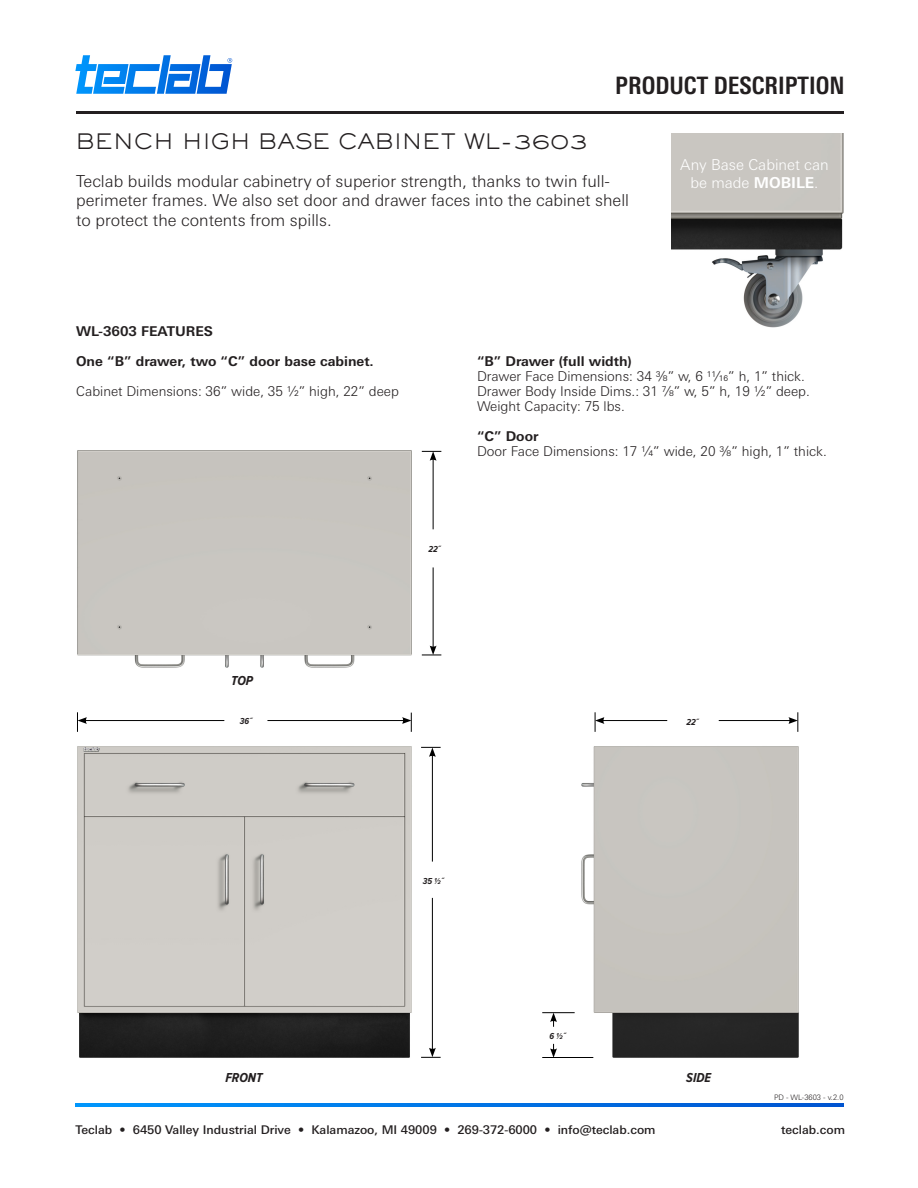
<style>
.page{position:relative;width:918px;height:1188px;background:#fff}
.page>*{position:absolute;margin:0;border:0;box-sizing:border-box;transform-origin:0 0}
.t1{font:700 condensed 24px "Univers Next Pro";color:#231f20}
.t2{font:300 21px "Sackers Gothic Std";color:#231f20}
.t3{font:300 16.5px/19.8px "Univers Next Pro";color:#231f20}
.t4{font:300 15px/18px "Univers Next Pro";color:#fff;text-align:center}
.t5{font:300 13.5px "Univers Next Pro";color:#231f20}
.t6{font:700 13.5px "Univers Next Pro";color:#231f20}
.t7{font:italic 700 13.5px "Proxima Nova Cond";color:#231f20}
.t8{font:500 12px "Univers Next Pro";color:#231f20}
.t9{font:italic 700 9px "Proxima Nova Cond";letter-spacing:.09em;color:#231f20}
.t10{font:300 7.5px "Univers Next Pro";color:#231f20}
.s1{font-weight:700}
</style>
<div class="page">
<img style="left:77px;top:746px;width:335px;height:312px">
<img style="left:581px;top:746px;width:218px;height:312px">
<svg style="left:75px;top:55px;width:157px;height:39px"></svg>
<svg style="left:76px;top:1104px;width:768px;height:3px;background:#0074e6"></svg>
<hr style="left:76px;top:111px;width:768px;height:3px;background:#231f20">
<hr style="left:267px;top:720px;width:138px;height:1px;background:#000">
<hr style="left:85px;top:720px;width:139px;height:1px;background:#000">
<svg style="left:77px;top:712px;width:10px;height:20px"></svg>
<svg style="left:402px;top:713px;width:10px;height:19px"></svg>
<hr style="left:719px;top:720px;width:72px;height:1px;background:#000">
<hr style="left:602px;top:720px;width:65px;height:1px;background:#000">
<svg style="left:788px;top:712px;width:11px;height:20px"></svg>
<svg style="left:595px;top:712px;width:9px;height:20px"></svg>
<hr style="left:433px;top:567px;width:1px;height:81px;background:#000">
<hr style="left:433px;top:458px;width:1px;height:71px;background:#000">
<svg style="left:422px;top:646px;width:19px;height:10px"></svg>
<svg style="left:422px;top:451px;width:19px;height:10px"></svg>
<hr style="left:432px;top:898px;width:1px;height:152px;background:#000">
<hr style="left:432px;top:754px;width:1px;height:108px;background:#000">
<svg style="left:421px;top:747px;width:20px;height:10px"></svg>
<svg style="left:421px;top:1048px;width:20px;height:10px"></svg>
<svg style="left:550px;top:1044px;width:7px;height:13px"></svg>
<svg style="left:550px;top:1013px;width:7px;height:14px"></svg>
<hr style="left:542px;top:1057px;width:51px;height:1px;background:#000">
<hr style="left:542px;top:1012px;width:33px;height:1px;background:#000">
<img style="left:77px;top:450px;width:335px;height:218px">
<img style="left:671px;top:134px;width:172px;height:194px">
<p class="t2" style="left:76px;top:128px;width:513px">BENCH HIGH BASE CABINET WL-3603</p>
<p class="t1" style="left:615px;top:71px;width:231px">PRODUCT DESCRIPTION</p>
<p class="t3" style="left:76px;top:171px;width:555px">Teclab builds modular cabinetry of superior strength, thanks to twin full&shy;perimeter frames. We also set door and drawer faces into the cabinet shell to protect the contents from spills.</p>
<p class="t4" style="left:680px;top:155px;width:150px">Any Base Cabinet can be made <span class="s1">MOBILE</span>.</p>
<p class="t6" style="left:76px;top:323px;width:138px">WL-3603 FEATURES</p>
<p class="t6" style="left:76px;top:353px;width:299px">One “B” drawer, two “C” door base cabinet.</p>
<p class="t5" style="left:76px;top:383px;width:324px">Cabinet Dimensions: 36” wide, 35 1/2” high, 22” deep</p>
<p class="t9" style="left:429px;top:545px;width:14px">22˝</p>
<p class="t6" style="left:477px;top:353px;width:156px">“B” Drawer (full width)</p>
<p class="t5" style="left:477px;top:368px;width:330px">Drawer Face Dimensions: 34 3/8” w, 6 11/16” h, 1” thick.</p>
<p class="t5" style="left:477px;top:383px;width:334px">Drawer Body Inside Dims.: 31 7/8” w, 5” h, 19 1/2” deep.</p>
<p class="t5" style="left:477px;top:398px;width:149px">Weight Capacity: 75 lbs.</p>
<p class="t6" style="left:477px;top:428px;width:63px">“C” Door</p>
<p class="t5" style="left:477px;top:443px;width:351px">Door Face Dimensions: 17 1/4” wide, 20 3/8” high, 1” thick.</p>
<p class="t7" style="left:231px;top:675px;width:24px">TOP</p>
<p class="t9" style="left:240px;top:717px;width:14px">36˝</p>
<p class="t9" style="left:686px;top:718px;width:14px">22˝</p>
<p class="t9" style="left:423px;top:876px;width:22px">35 1/2˝</p>
<p class="t9" style="left:550px;top:1031px;width:18px">6 1/2˝</p>
<p class="t7" style="left:226px;top:1071px;width:38px">FRONT</p>
<p class="t7" style="left:686px;top:1071px;width:26px">SIDE</p>
<p class="t10" style="left:774px;top:1093px;width:71px">PD - WL-3603 - v.2.0</p>
<p class="t8" style="left:76px;top:1123px;width:582px">Teclab • 6450 Valley Industrial Drive • Kalamazoo, MI 49009 • 269-372-6000 • info@teclab.com</p>
<p class="t8" style="left:781px;top:1123px;width:65px">teclab.com</p>
</div>
